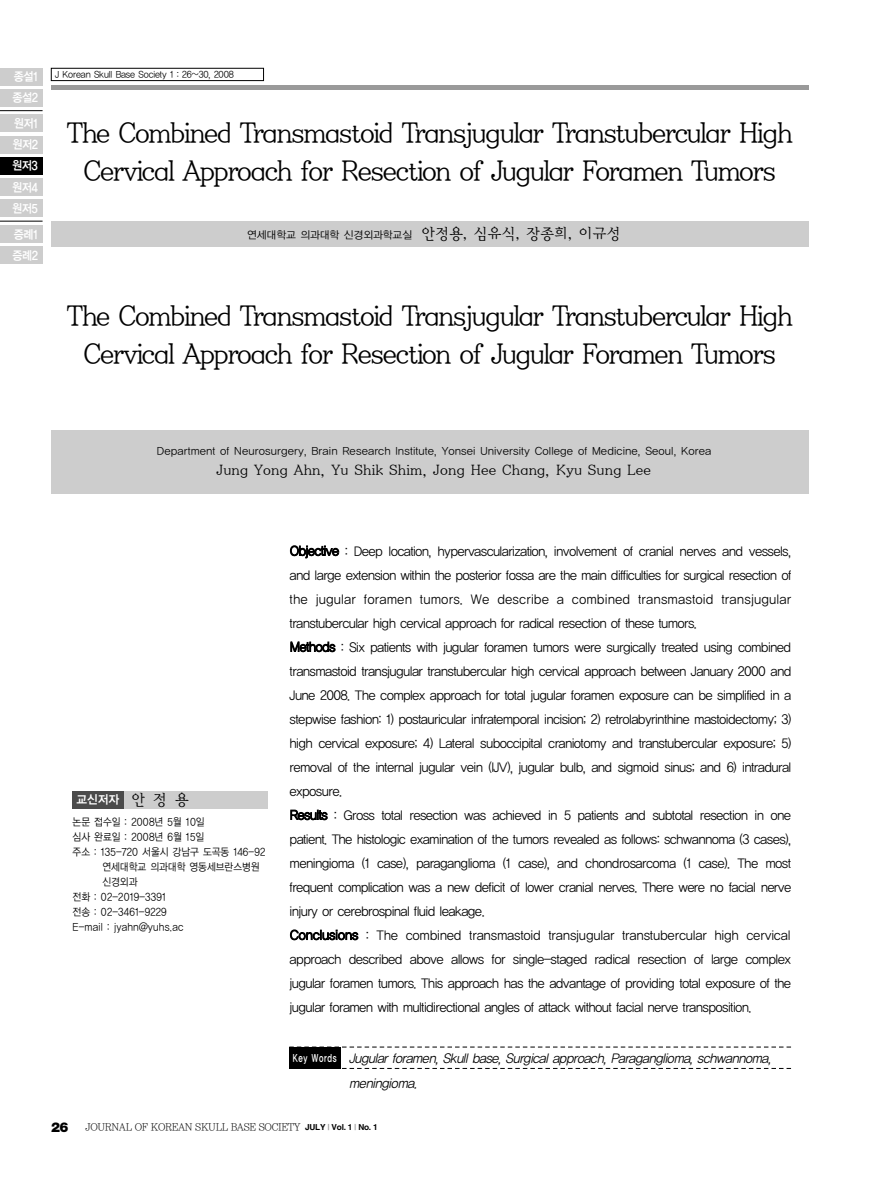
<style>
.page{position:relative;width:893px;height:1190px;background:#fff}
.page>*{position:absolute;margin:0;border:0;box-sizing:border-box;transform-origin:0 0}
.t1{font:30px/37.5px "Y Mj O23";letter-spacing:-.135em;color:#000;text-align:center;scale:.95 1}
.t2{font:15px "Y Mj O23";letter-spacing:-.075em;color:#000}
.t3{font:12.75px/24px "YGO12";letter-spacing:-.11em;color:#000;scale:.95 1}
.t4{font:italic 12.75px/25.5px "YGO12";color:#000;scale:.95 1}
.t5{font:12px/21.3px "YGO14";letter-spacing:-.105em;color:#fff;scale:.9 1}
.t6{font:12px "YGO14";letter-spacing:-.105em;color:#fff;scale:.95 1}
.t7{font:10.5px "YGO12";letter-spacing:-.055em;color:#000;scale:.9 1}
.t8{font:10.5px "YGO12";letter-spacing:-.055em;color:#000}
.t9{font:10.5px "Y Mj O12";letter-spacing:-.095em;color:#000;scale:.95 1}
.t10{font:10.5px "YGO14";color:#fff;scale:.7 1}
.t11{font:9px "YGO12";letter-spacing:-.095em;color:#000;scale:.95 1}
.s1{font-family:"Y Mj O23";font-size:15px}
.s2{font-family:"Y Mj O23";font-size:15px;color:#000}
.s3{font-family:"Helvetica Neue";font-weight:900;font-size:13.5px}
.s4{font-family:"Helvetica";font-weight:700;font-size:8.25px}
.s5{font-family:"Helvetica";font-weight:700;font-size:8.25px;color:#9a9a9a}
</style>
<div class="page">
<div style="left:51px;top:221px;width:757px;height:26px;background:#cdcdcd"></div>
<div style="left:51px;top:429px;width:757px;height:64px;background:#cdcdcd"></div>
<hr style="left:51px;top:85px;width:757px;height:4px;background:#9a9a9a">
<div style="left:0;top:68px;width:43px;height:17px;background:#cdcdcd"></div>
<div style="left:0;top:89px;width:43px;height:17px;background:#cdcdcd"></div>
<div style="left:0;top:115px;width:43px;height:17px;background:#cdcdcd"></div>
<div style="left:0;top:136px;width:43px;height:17px;background:#cdcdcd"></div>
<div style="left:0;top:157px;width:43px;height:17px;background:#000"></div>
<div style="left:0;top:179px;width:43px;height:17px;background:#cdcdcd"></div>
<div style="left:0;top:200px;width:43px;height:17px;background:#cdcdcd"></div>
<div style="left:0;top:225px;width:43px;height:17px;background:#cdcdcd"></div>
<div style="left:0;top:247px;width:43px;height:17px;background:#cdcdcd"></div>
<div style="left:51px;top:68px;width:213px;height:13px;border:1px solid #000"></div>
<div style="left:72px;top:791px;width:196px;height:17px;background:#cdcdcd"></div>
<div style="left:72px;top:791px;width:51px;height:17px;background:#4b4b4b"></div>
<svg style="left:289px;top:1046px;width:502px;height:1px"></svg>
<svg style="left:289px;top:1068px;width:502px;height:1px"></svg>
<div style="left:289px;top:1047px;width:51px;height:21px;background:#000"></div>
<hr style="left:0;top:110px;width:43px;height:1px;background:#000">
<hr style="left:0;top:221px;width:43px;height:1px;background:#000">
<p class="t5" style="left:12px;top:67px;width:31px">종설1 종설2</p>
<p class="t5" style="left:12px;top:113px;width:31px;text-align:justify">원저1 원저2 원저3 원저4 원저5</p>
<p class="t5" style="left:12px;top:224px;width:31px">증례1 증례2</p>
<p class="t11" style="left:55px;top:70px;width:190px">J Korean Skull Base Society 1 : 26~30, 2008</p>
<h1 class="t1" style="left:65px;top:117px;width:768px">The Combined Transmastoid Transjugular Transtubercular High<br>Cervical Approach for Resection of Jugular Foramen Tumors</h1>
<p class="t8" style="left:247px;top:230px;width:376px">연세대학교 의과대학 신경외과학교실 <span class="s1">안정용, 심유식, 장종희, 이규성</span></p>
<h1 class="t1" style="left:65px;top:300px;width:768px">The Combined Transmastoid Transjugular Transtubercular High<br>Cervical Approach for Resection of Jugular Foramen Tumors</h1>
<p class="t8" style="left:156px;top:446px;width:556px">Department of Neurosurgery, Brain Research Institute, Yonsei University College of Medicine, Seoul, Korea</p>
<p class="t2" style="left:216px;top:463px;width:437px">Jung Yong Ahn, Yu Shik Shim, Jong Hee Chang, Kyu Sung Lee</p>
<p class="t6" style="left:76px;top:794px;width:121px">교신저자 <span class="s2">안 정 용</span></p>
<p class="t7" style="left:72px;top:817px;width:149px">논문 접수일 : 2008년 5월 10일</p>
<p class="t7" style="left:72px;top:832px;width:148px">심사 완료일 : 2008년 6월 15일</p>
<p class="t7" style="left:72px;top:847px;width:216px">주소 : 135-720 서울시 강남구 도곡동 146-92</p>
<p class="t7" style="left:102px;top:862px;width:177px">연세대학교 의과대학 영동세브란스병원</p>
<p class="t7" style="left:102px;top:877px;width:41px">신경외과</p>
<p class="t7" style="left:72px;top:892px;width:106px">전화 : 02-2019-3391</p>
<p class="t7" style="left:72px;top:907px;width:107px">전송 : 02-3461-9229</p>
<p class="t7" style="left:72px;top:922px;width:125px">E-mail : jyahn@yuhs.ac</p>
<p class="t3" style="left:289px;top:539px;width:530px">Objective : Deep location, hypervascularization, involvement of cranial nerves and vessels, and large extension within the posterior fossa are the main difficulties for surgical resection of the jugular foramen tumors. We describe a combined transmastoid transjugular transtubercular high cervical approach for radical resection of these tumors.<br>Methods : Six patients with jugular foramen tumors were surgically treated using combined transmastoid transjugular transtubercular high cervical approach between January 2000 and June 2008. The complex approach for total jugular foramen exposure can be simplified in a stepwise fashion: 1) postauricular infratemporal incision; 2) retrolabyrinthine mastoidectomy; 3) high cervical exposure; 4) Lateral suboccipital craniotomy and transtubercular exposure; 5) removal of the internal jugular vein (IJV), jugular bulb, and sigmoid sinus; and 6) intradural exposure.<br>Results : Gross total resection was achieved in 5 patients and subtotal resection in one patient. The histologic examination of the tumors revealed as follows: schwannoma (3 cases), meningioma (1 case), paraganglioma (1 case), and chondrosarcoma (1 case). The most frequent complication was a new deficit of lower cranial nerves. There were no facial nerve injury or cerebrospinal fluid leakage.<br>Conclusions : The combined transmastoid transjugular transtubercular high cervical approach described above allows for single-staged radical resection of large complex jugular foramen tumors. This approach has the advantage of providing total exposure of the jugular foramen with multidirectional angles of attack without facial nerve transposition.</p>
<p class="t10" style="left:292px;top:1053px;width:65px">Key Words</p>
<p class="t4" style="left:349px;top:1045px;width:449px">Jugular foramen, Skull base, Surgical approach, Paraganglioma, schwannoma, meningioma.</p>
<p class="t9" style="left:51px;top:1122px;width:345px"><span class="s3">26</span> JOURNAL OF KOREAN SKULL BASE SOCIETY <span class="s4">JULY</span> <span class="s5">|</span> <span class="s4">Vol. 1</span> <span class="s5">|</span> <span class="s4">No. 1</span></p>
</div>
